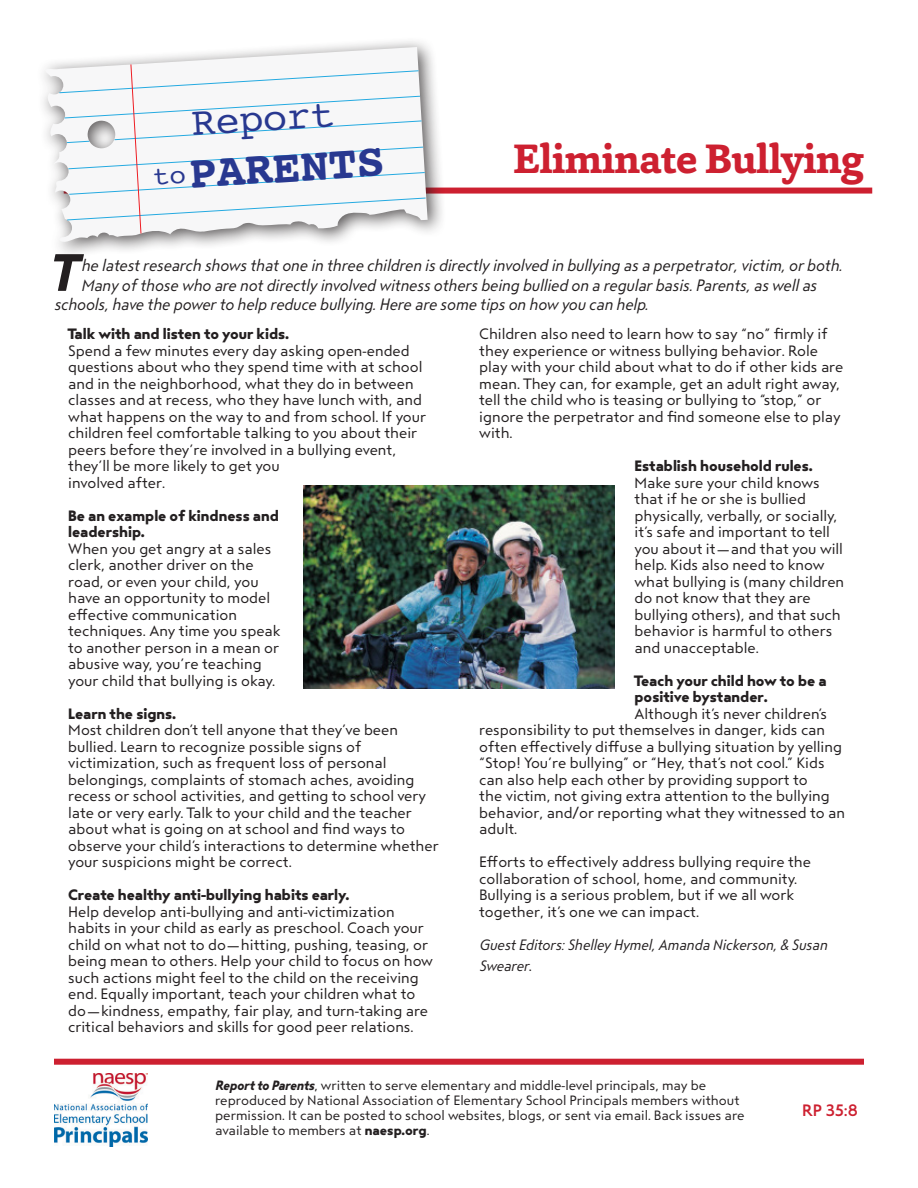
<style>
.page{position:relative;width:918px;height:1188px;background:#fff}
.page>*{position:absolute;margin:0;border:0;box-sizing:border-box;transform-origin:0 0}
.opening_para-short{font:52.35px "Steagal Bo It";color:#231f20}
.t1{font:700 46.8px "Courier";color:#283890}
.t2{font:700 42px "Capita";letter-spacing:-.02em;color:#cd2030}
.t3{font:39.6px "Courier";color:#283890}
.opening_para-short-2{font:16.5px "Steagal Re It";color:#231f20}
.t4{font:16.5px "Steagal Me";color:#cd2030}
.Subheader{font:15px/16.5px "Steagal Re";color:#231f20}
.Subheader-2{font:15px/16.5px "Steagal Bo";color:#231f20}
.Subheader-3{font:15px/21px "Steagal Re It";color:#231f20}
.t5{font:13.5px/15px "Steagal Re";color:#231f20}
.s1{font-weight:400;font-size:26.85px}
.s2{font-family:"Steagal Re"}
.s3{font-family:"Steagal Bo It"}
.s4{font-family:"Steagal Bo"}
</style>
<div class="page">
<div style="left:64px;top:188px;width:808px;height:6px;background:#cd2030"></div>
<div style="left:54px;top:1059px;width:810px;height:6px;background:#cd2030"></div>
<div style="left:36px;top:36px;width:411px;height:224px;background:#231f20;opacity:.75"></div>
<svg style="left:45px;top:47px;width:383px;height:195px"></svg>
<svg style="left:59px;top:70px;width:367px;height:150px"></svg>
<svg style="left:131px;top:64px;width:10px;height:170px"></svg>
<img style="left:54px;top:1074px;width:94px;height:73px">
<img style="left:304px;top:486px;width:310px;height:203px">
<p class="t3" style="left:190px;top:93px;width:144px;rotate:-4deg">Report</p>
<p class="t1" style="left:151px;top:139px;width:233px;rotate:-4deg"><span class="s1">to</span>PARENTS</p>
<p class="t2" style="left:514px;top:131px;width:352px">Eliminate Bullying</p>
<p class="opening_para-short" style="left:49px;top:243px;width:27px">T</p>
<p class="opening_para-short-2" style="left:81px;top:257px;width:762px">he latest research shows that one in three children is directly involved in bullying as a perpetrator, victim, or both.</p>
<p class="opening_para-short-2" style="left:81px;top:276px;width:737px">Many of those who are not directly involved witness others being bullied on a regular basis. Parents, as well as</p>
<p class="opening_para-short-2" style="left:54px;top:296px;width:595px">schools, have the power to help reduce bullying. Here are some tips on how you can help.</p>
<p class="Subheader-2" style="left:68px;top:326px;width:222px">Talk with and listen to your kids.</p>
<p class="Subheader" style="left:68px;top:343px;width:359px">Spend a few minutes every day asking open-ended questions about who they spend time with at school and in the neighborhood, what they do in between classes and at recess, who they have lunch with, and what happens on the way to and from school. If your children feel comfortable talking to you about their peers before they’re involved in a bullying event, they’ll be more likely to get you<br>involved after.</p>
<p class="Subheader-2" style="left:68px;top:508px;width:212px">Be an example of kindness and leadership.</p>
<p class="Subheader" style="left:68px;top:541px;width:214px">When you get angry at a sales clerk, another driver on the road, or even your child, you have an opportunity to model effective communication techniques. Any time you speak to another person in a mean or abusive way, you’re teaching your child that bullying is okay.</p>
<p class="Subheader-2" style="left:68px;top:706px;width:110px">Learn the signs.</p>
<p class="Subheader" style="left:68px;top:722px;width:372px">Most children don’t tell anyone that they’ve been bullied. Learn to recognize possible signs of victimization, such as frequent loss of personal belongings, complaints of stomach aches, avoiding recess or school activities, and getting to school very late or very early. Talk to your child and the teacher about what is going on at school and find ways to observe your child’s interactions to determine whether your suspicions might be correct.</p>
<p class="Subheader-2" style="left:68px;top:887px;width:283px">Create healthy anti-bullying habits early.</p>
<p class="Subheader" style="left:68px;top:904px;width:366px">Help develop anti-bullying and anti-victimization habits in your child as early as preschool. Coach your child on what not to do—hitting, pushing, teasing, or being mean to others. Help your child to focus on how such actions might feel to the child on the receiving end. Equally important, teach your children what to do—kindness, empathy, fair play, and turn-taking are critical behaviors and skills for good peer relations.</p>
<p class="Subheader" style="left:479px;top:326px;width:366px">Children also need to learn how to say “no” firmly if they experience or witness bullying behavior. Role play with your child about what to do if other kids are mean. They can, for example, get an adult right away, tell the child who is teasing or bullying to “stop,” or ignore the perpetrator and find someone else to play with.</p>
<p class="Subheader-2" style="left:634px;top:458px;width:180px">Establish household rules.</p>
<p class="Subheader" style="left:634px;top:475px;width:211px">Make sure your child knows that if he or she is bullied physically, verbally, or socially, it’s safe and important to tell you about it—and that you will help. Kids also need to know what bullying is (many children do not know that they are bullying others), and that such behavior is harmful to others and unacceptable.</p>
<p class="Subheader-2" style="left:634px;top:673px;width:194px">Teach your child how to be a positive bystander.</p>
<p class="Subheader" style="left:479px;top:706px;width:367px;text-indent:155px">Although it’s never children’s responsibility to put themselves in danger, kids can often effectively diffuse a bullying situation by yelling “Stop! You’re bullying” or “Hey, that’s not cool.” Kids can also help each other by providing support to<br>the victim, not giving extra attention to the bullying behavior, and/or reporting what they witnessed to an adult.</p>
<p class="Subheader" style="left:479px;top:854px;width:333px">Efforts to effectively address bullying require the collaboration of school, home, and community.<br>Bullying is a serious problem, but if we all work together, it’s one we can impact.</p>
<p class="Subheader-3" style="left:479px;top:935px;width:349px">Guest Editors: Shelley Hymel, Amanda Nickerson, &amp; Susan<br>Swearer<span class="s2">.</span></p>
<p class="t5" style="left:215px;top:1078px;width:531px"><span class="s3">Report to Parents</span>, written to serve elementary and middle-level principals, may be reproduced by National Association of Elementary School Principals members without permission. It can be posted to school websites, blogs, or sent via email. Back issues are available to members at <span class="s4">naesp.org</span>.</p>
<p class="t4" style="left:802px;top:1101px;width:57px">RP 35:8</p>
</div>
